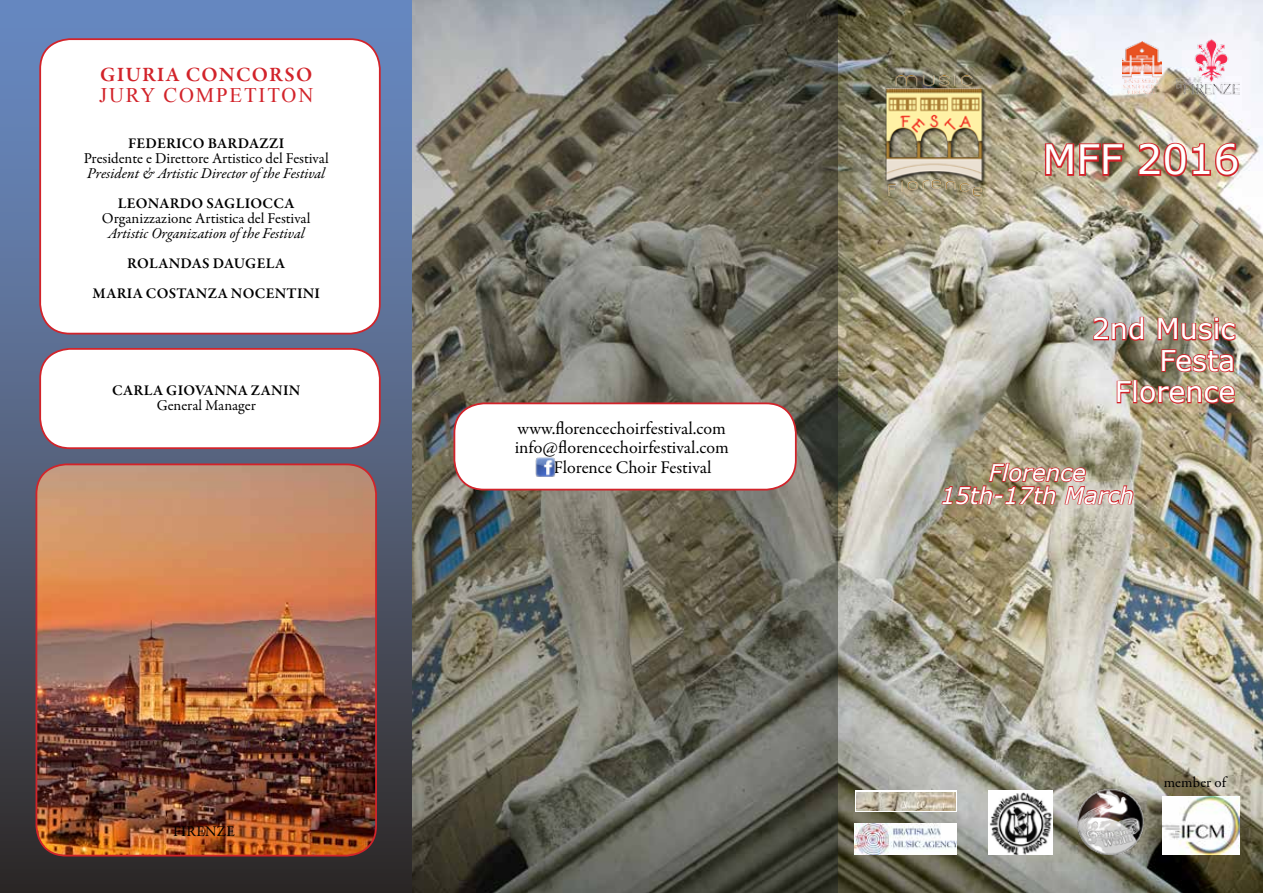
<style>
.page{position:relative;width:1263px;height:893px;background:#fff}
.page>*{position:absolute;margin:0;border:0;box-sizing:border-box;transform-origin:0 0}
.t1{font:40.5px "Verdana";color:#fff}
.t2{font:28.5px/31.5px "Verdana";color:#fff;text-align:right}
.t3{font:italic 22.95px/22.5px "Verdana";color:#fff;text-align:center}
.t4{font:600 20.7px "Garamond Premr Pro";letter-spacing:.055em;color:#d2232a}
.t5{font:20.7px "Times New Roman";letter-spacing:.09em;color:#d2232a}
.t6{font:18px "Garamond Premr Pro";color:#000}
.t7{font:15.15px "Garamond Premr Pro";color:#000}
.t8{font:italic 15.15px "Garamond Premr Pro";letter-spacing:-.005em;color:#000}
.t9{font:600 15px "Garamond Premr Pro";letter-spacing:.015em;color:#000}
.t10{font:15px "Garamond Premr Pro";letter-spacing:.01em;color:#000}
</style>
<div class="page">
<div style="left:0;top:0;width:412px;height:893px;background:linear-gradient(to bottom,#7091cd,#352d2a)"></div>
<img style="left:412px;top:0;width:851px;height:893px">
<img style="left:36px;top:465px;width:340px;height:391px">
<div style="left:36px;top:463px;width:341px;height:393px;border:2px solid #d2232a;border-radius:30px"></div>
<div style="left:40px;top:39px;width:340px;height:295px;background:#fff;border-radius:30px"></div>
<div style="left:39px;top:38px;width:342px;height:296px;border:2px solid #d2232a;border-radius:30px"></div>
<div style="left:40px;top:349px;width:340px;height:99px;background:#fff;border-radius:30px"></div>
<div style="left:39px;top:348px;width:342px;height:101px;border:2px solid #d2232a;border-radius:30px"></div>
<div style="left:454px;top:403px;width:342px;height:87px;background:#fff;border-radius:30px"></div>
<div style="left:453px;top:402px;width:344px;height:88px;border:2px solid #d2232a;border-radius:30px"></div>
<img style="left:536px;top:458px;width:20px;height:19px">
<svg style="left:1092px;top:316px;width:53px;height:26px"></svg>
<img style="left:1157px;top:314px;width:79px;height:28px">
<img style="left:1160px;top:348px;width:75px;height:25px">
<img style="left:1116px;top:380px;width:120px;height:25px">
<img style="left:940px;top:459px;width:194px;height:53px">
<img style="left:1123px;top:41px;width:38px;height:52px">
<img style="left:867px;top:76px;width:134px;height:120px">
<svg style="left:1043px;top:136px;width:83px;height:41px;background:#b3695c"></svg>
<img style="left:1136px;top:141px;width:105px;height:38px">
<img style="left:1177px;top:38px;width:62px;height:58px">
<img style="left:855px;top:824px;width:102px;height:30px">
<img style="left:1077px;top:787px;width:67px;height:68px">
<img style="left:1162px;top:796px;width:77px;height:58px">
<svg style="left:855px;top:791px;width:102px;height:21px"></svg>
<img style="left:856px;top:792px;width:99px;height:19px">
<img style="left:988px;top:791px;width:65px;height:64px">
<h3 class="t4" style="left:100px;top:62px;width:213px">GIURIA CONCORSO</h3>
<h3 class="t5" style="left:99px;top:81px;width:216px">JURY COMPETITON</h3>
<p class="t9" style="left:128px;top:134px;width:158px">FEDERICO BARDAZZI</p>
<p class="t7" style="left:84px;top:149px;width:246px">Presidente e Direttore Artistico del Festival</p>
<p class="t8" style="left:87px;top:164px;width:239px">President &amp; Artistic Director of the Festival</p>
<p class="t9" style="left:118px;top:194px;width:178px">LEONARDO SAGLIOCCA</p>
<p class="t7" style="left:102px;top:209px;width:210px">Organizzazione Artistica del Festival</p>
<p class="t8" style="left:108px;top:224px;width:198px">Artistic Organization of the Festival</p>
<p class="t9" style="left:127px;top:254px;width:22px">ROLANDAS</p>
<p class="t9" style="left:213px;top:254px;width:23px">DAUGELA</p>
<p class="t9" style="left:93px;top:284px;width:24px">MARIA</p>
<p class="t9" style="left:146px;top:284px;width:52px">COSTANZA</p>
<p class="t9" style="left:231px;top:284px;width:24px">NOCEN</p>
<p class="t9" style="left:287px;top:284px;width:19px">TINI</p>
<p class="t9" style="left:112px;top:381px;width:190px">CARLA GIOVANNA ZANIN</p>
<p class="t7" style="left:157px;top:396px;width:101px">General Manager</p>
<p class="t10" style="left:173px;top:822px;width:63px">FIRENZE</p>
<p class="t6" style="left:518px;top:417px;width:210px">www.florencechoirfestival.com</p>
<p class="t6" style="left:515px;top:437px;width:215px">info@florencechoirfestival.com</p>
<p class="t6" style="left:553px;top:456px;width:159px">Florence Choir Festival</p>
<h1 class="t1" style="left:1042px;top:134px;width:199px">MFF 2016</h1>
<h2 class="t2" style="left:1092px;top:314px;width:145px">2nd Music<br>Festa<br>Florence</h2>
<h3 class="t3" style="left:941px;top:462px;width:195px">Florence<br>15th-17th March</h3>
<p class="t10" style="left:1164px;top:773px;width:64px">member of</p>
</div>
